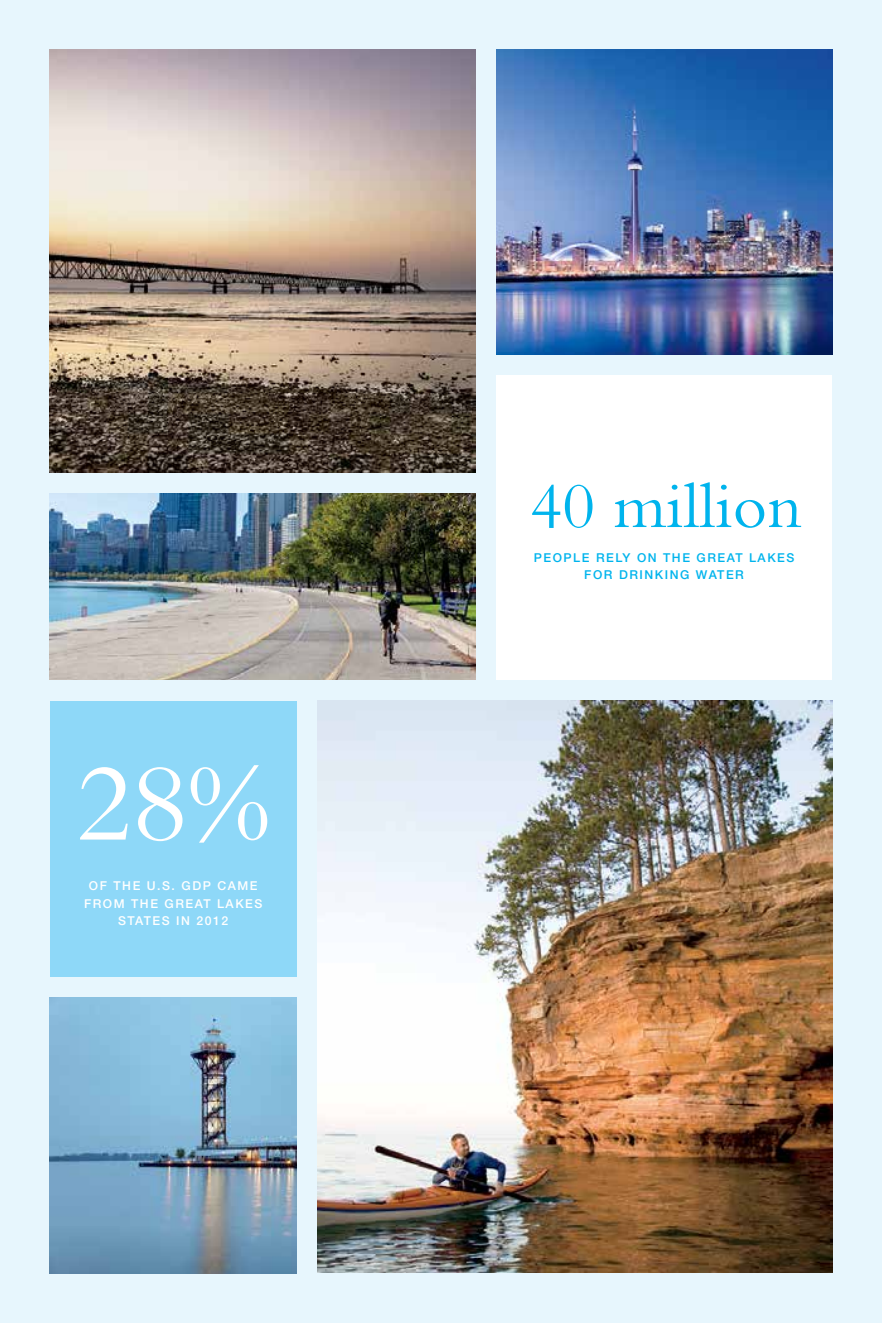
<style>
.page{position:relative;width:882px;height:1323px;background:#e7f6fd}
.page>*{position:absolute;margin:0;border:0;box-sizing:border-box;transform-origin:0 0}
.t1{font:113.75px "Bembo";color:#fff}
.t2{font:66.5px "Bembo";color:#00b4ed}
.t3{font:500 12.25px/17.5px "Helvetica Neue";letter-spacing:.125em;color:#fff;text-align:center}
.t4{font:500 12.25px/17.5px "Helvetica Neue";letter-spacing:.125em;color:#00b4ed;text-align:center}
</style>
<div class="page">
<img style="left:496px;top:50px;width:336px;height:304px">
<div style="left:496px;top:375px;width:336px;height:305px;background:#fff"></div>
<div style="left:50px;top:701px;width:247px;height:275px;background:#8ed8f8"></div>
<img style="left:318px;top:701px;width:514px;height:571px">
<img style="left:50px;top:50px;width:425px;height:423px">
<img style="left:50px;top:998px;width:247px;height:275px">
<img style="left:50px;top:494px;width:425px;height:186px">
<h1 class="t1" style="left:77px;top:738px;width:195px">28%</h1>
<p class="t3" style="left:84px;top:877px;width:180px">OF THE U.S. GDP CAME<br>FROM THE GREAT LAKES<br>STATES IN 2012</p>
<h2 class="t2" style="left:530px;top:467px;width:274px">40 million</h2>
<p class="t4" style="left:534px;top:548px;width:262px">PEOPLE RELY ON THE GREAT LAKES<br>FOR DRINKING WATER</p>
</div>
